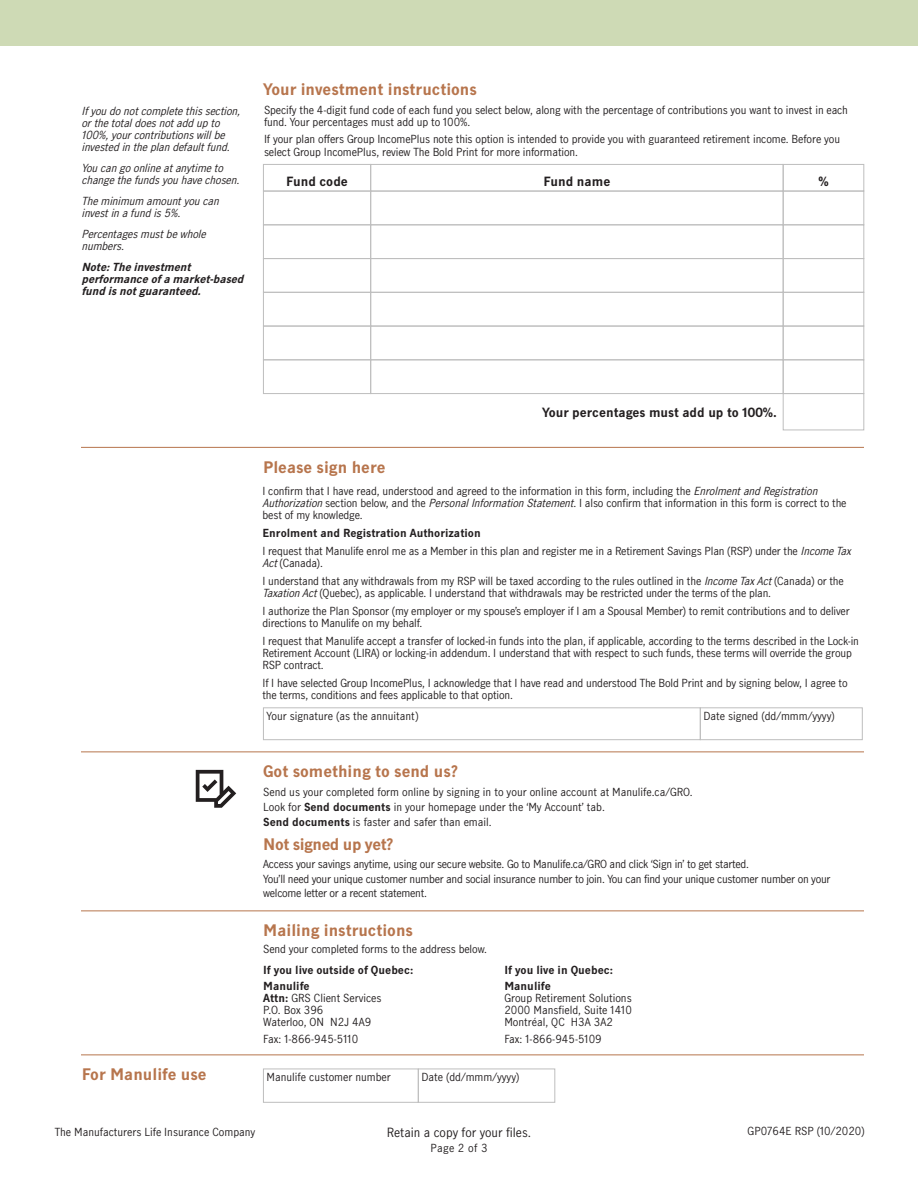
<style>
.page{position:relative;width:918px;height:1188px;background:#fff}
.page>*{position:absolute;margin:0;border:0;box-sizing:border-box;transform-origin:0 0}
.t1{font:700 15px "Manulife JH Sans";color:#b7754d}
.t2{font:700 15px "Manulife JH Sans";letter-spacing:-.03em;color:#b7754d}
.t3{font:700 12px "Manulife JH Sans";color:#231f20}
.t4{font:12px "Manulife JH Sans";color:#231f20}
.t5{font:10.5px/12px "Manulife JH Sans";letter-spacing:-.015em;color:#231f20}
.t6{font:italic 10.5px/12px "Manulife JH Sans";color:#231f20}
.t7{font:italic 700 10.5px/12px "Manulife JH Sans";color:#231f20}
.t8{font:700 10.5px/16.5px "Manulife JH Sans";color:#231f20}
.s1{font-style:italic}
.s2{font-weight:700}
</style>
<div class="page">
<div style="left:263px;top:164px;width:108px;height:27px;border:1px solid #bebebe"></div>
<div style="left:370px;top:164px;width:413px;height:27px;border:1px solid #bebebe"></div>
<div style="left:783px;top:164px;width:81px;height:27px;border:1px solid #bebebe"></div>
<div style="left:263px;top:191px;width:108px;height:34px;border:1px solid #bebebe"></div>
<div style="left:263px;top:225px;width:108px;height:34px;border:1px solid #bebebe"></div>
<div style="left:263px;top:258px;width:108px;height:34px;border:1px solid #bebebe"></div>
<div style="left:263px;top:292px;width:108px;height:34px;border:1px solid #bebebe"></div>
<div style="left:263px;top:326px;width:108px;height:34px;border:1px solid #bebebe"></div>
<div style="left:263px;top:360px;width:108px;height:34px;border:1px solid #bebebe"></div>
<div style="left:370px;top:191px;width:413px;height:34px;border:1px solid #bebebe"></div>
<div style="left:370px;top:225px;width:413px;height:34px;border:1px solid #bebebe"></div>
<div style="left:370px;top:258px;width:413px;height:34px;border:1px solid #bebebe"></div>
<div style="left:370px;top:292px;width:413px;height:34px;border:1px solid #bebebe"></div>
<div style="left:370px;top:326px;width:413px;height:34px;border:1px solid #bebebe"></div>
<div style="left:370px;top:360px;width:413px;height:34px;border:1px solid #bebebe"></div>
<div style="left:783px;top:191px;width:81px;height:34px;border:1px solid #bebebe"></div>
<div style="left:783px;top:225px;width:81px;height:34px;border:1px solid #bebebe"></div>
<div style="left:783px;top:258px;width:81px;height:34px;border:1px solid #bebebe"></div>
<div style="left:783px;top:292px;width:81px;height:34px;border:1px solid #bebebe"></div>
<div style="left:783px;top:326px;width:81px;height:34px;border:1px solid #bebebe"></div>
<div style="left:783px;top:360px;width:81px;height:34px;border:1px solid #bebebe"></div>
<div style="left:783px;top:393px;width:81px;height:37px;border:1px solid #bebebe"></div>
<div style="left:263px;top:708px;width:437px;height:32px;border:1px solid #bebebe"></div>
<div style="left:700px;top:708px;width:162px;height:32px;border:1px solid #bebebe"></div>
<div style="left:263px;top:1069px;width:155px;height:33px;border:1px solid #bebebe"></div>
<div style="left:418px;top:1069px;width:137px;height:33px;border:1px solid #bebebe"></div>
<hr style="left:81px;top:447px;width:783px;height:1px;background:#b7754d">
<hr style="left:81px;top:910px;width:783px;height:1px;background:#b7754d">
<hr style="left:81px;top:1054px;width:783px;height:1px;background:#b7754d">
<div style="left:0;top:0;width:918px;height:46px;background:#cedab5"></div>
<svg style="left:196px;top:770px;width:40px;height:38px"></svg>
<hr style="left:81px;top:752px;width:783px;height:1px;background:#b7754d">
<p class="t6" style="left:81px;top:105px;width:163px">Ifyoudonotcompletethissection, orthetotaldoesnotaddupto<br>100%,yourcontributionswillbe investedintheplandefaultfund.</p>
<p class="t6" style="left:81px;top:162px;width:163px">Youcangoonlineatanytime to changethefundsyouhavechosen.</p>
<p class="t6" style="left:81px;top:195px;width:142px">Theminimum amountyoucan investinafundis5%.</p>
<p class="t6" style="left:81px;top:228px;width:129px">Percentagesmustbewhole numbers.</p>
<p class="t7" style="left:81px;top:261px;width:167px">Note:Theinvestment performanceofamarket-based fund isnotguaranteed.</p>
<h1 class="t1" style="left:263px;top:78px;width:215px">Your investment instructions</h1>
<p class="t5" style="left:264px;top:104px;width:586px">Specify the 4-digit fund code of each fund you select below, along with the percentage of contributions you want to invest in each fund. Your percentages must add up to 100%.</p>
<p class="t5" style="left:264px;top:132px;width:578px;line-height:13.5px">If your plan offers Group IncomePlus note this option is intended to provide you with guaranteed retirement income. Before you select Group IncomePlus, review The Bold Print for more information.</p>
<p class="t3" style="left:286px;top:172px;width:63px">Fund code</p>
<p class="t3" style="left:544px;top:172px;width:68px">Fund name</p>
<p class="t3" style="left:818px;top:172px;width:12px">%</p>
<p class="t3" style="left:542px;top:404px;width:236px">Your percentages must add up to 100%.</p>
<h1 class="t1" style="left:263px;top:456px;width:124px">Please sign here</h1>
<p class="t5" style="left:262px;top:484px;width:586px">I confirm that I have read, understood and agreed to the information in this form, including the <span class="s1">EnrolmentandRegistration<br>Authorization</span>section below, and the <span class="s1">PersonalInformationStatement</span>. I also confirm that information in this form is correct to the best of my knowledge.</p>
<p class="t5" style="left:262px;top:523px;width:593px;line-height:18px"><span class="s2">Enrolment and Registration Authorization<br></span>I request that Manulife enrol me as a Member in this plan and register me in a Retirement Savings Plan (RSP) under the <span class="s1">IncomeTax</span></p>
<p class="t5" style="left:262px;top:553px;width:583px;line-height:18px"><span class="s1">Act</span>(Canada).<br>I understand that any withdrawals from my RSP will be taxed according to the rules outlined in the <span class="s1">IncomeTaxAct</span>(Canada) or the</p>
<p class="t5" style="left:262px;top:583px;width:589px;line-height:18px"><span class="s1">TaxationAct</span>(Quebec), as applicable. I understand that withdrawals may be restricted under the terms of the plan.<br>I authorize the Plan Sponsor (my employer or my spouse’s employer if I am a Spousal Member) to remit contributions and to deliver</p>
<p class="t5" style="left:262px;top:613px;width:598px;line-height:18px">directions to Manulife on my behalf.<br>I request that Manulife accept a transfer of locked-in funds into the plan, if applicable, according to the terms described in the Lock-in</p>
<p class="t5" style="left:262px;top:646px;width:591px">Retirement Account (LIRA) or locking-in addendum. I understand that with respect to such funds, these terms will override the group<br>RSP contract.</p>
<p class="t5" style="left:262px;top:676px;width:587px">If I have selected Group IncomePlus, I acknowledge that I have read and understood The Bold Print and by signing below, I agree to the terms, conditions and fees applicable to that option.</p>
<p class="t5" style="left:267px;top:709px;width:154px">Your signature (as the annuitant)</p>
<p class="t5" style="left:704px;top:709px;width:133px">Date signed (dd/mmm/yyyy)</p>
<h1 class="t1" style="left:263px;top:761px;width:196px">Got something to send us?</h1>
<p class="t5" style="left:263px;top:784px;width:431px;line-height:15px">Send us your completed form online by signing in to your online account at Manulife.ca/GRO.<br>Look for <span class="s2">Send documents</span> in your homepage under the ‘My Account’ tab.<br><span class="s2">Send documents</span> is faster and safer than email.</p>
<p class="t5" style="left:263px;top:856px;width:569px;line-height:15px">Access your savings anytime, using our secure website. Go to Manulife.ca/GRO and click ‘Sign in’ to get started.<br>You’ll need your unique customer number and social insurance number to join. You can find your unique customer number on your</p>
<p class="t5" style="left:263px;top:886px;width:165px">welcome letter or a recent statement.</p>
<h1 class="t2" style="left:263px;top:833px;width:132px">Not signed up yet?</h1>
<h1 class="t1" style="left:263px;top:920px;width:151px">Mailing instructions</h1>
<p class="t5" style="left:263px;top:942px;width:225px">Send your completed forms to the address below.</p>
<p class="t8" style="left:263px;top:961px;width:152px">If you live outside of Quebec:<br>Manulife</p>
<p class="t5" style="left:263px;top:992px;width:120px"><span class="s2">Attn:</span> GRS Client Services<br>P.O. Box 396<br>Waterloo, ON N2J 4A9</p>
<p class="t5" style="left:263px;top:1032px;width:96px">Fax: 1-866-945-5110</p>
<p class="t8" style="left:504px;top:961px;width:110px">If you live in Quebec:<br>Manulife</p>
<p class="t5" style="left:504px;top:992px;width:129px;text-align:justify">Group Retirement Solutions 2000 Mansfield, Suite 1410<br>Montréal, QC H3A 3A2</p>
<p class="t5" style="left:504px;top:1032px;width:99px">Fax: 1-866-945-5109</p>
<h1 class="t1" style="left:82px;top:1063px;width:126px">For Manulife use</h1>
<p class="t5" style="left:267px;top:1070px;width:126px">Manulife customer number</p>
<p class="t5" style="left:422px;top:1070px;width:99px">Date (dd/mmm/yyyy)</p>
<p class="t5" style="left:55px;top:1125px;width:202px">The Manufacturers Life Insurance Company</p>
<p class="t5" style="left:748px;top:1125px;width:119px">GP0764E RSP (10/2020)</p>
<p class="t5" style="left:430px;top:1141px;width:59px">Page 2 of 3</p>
<p class="t4" style="left:387px;top:1124px;width:146px">Retain a copy for your files.</p>
</div>
